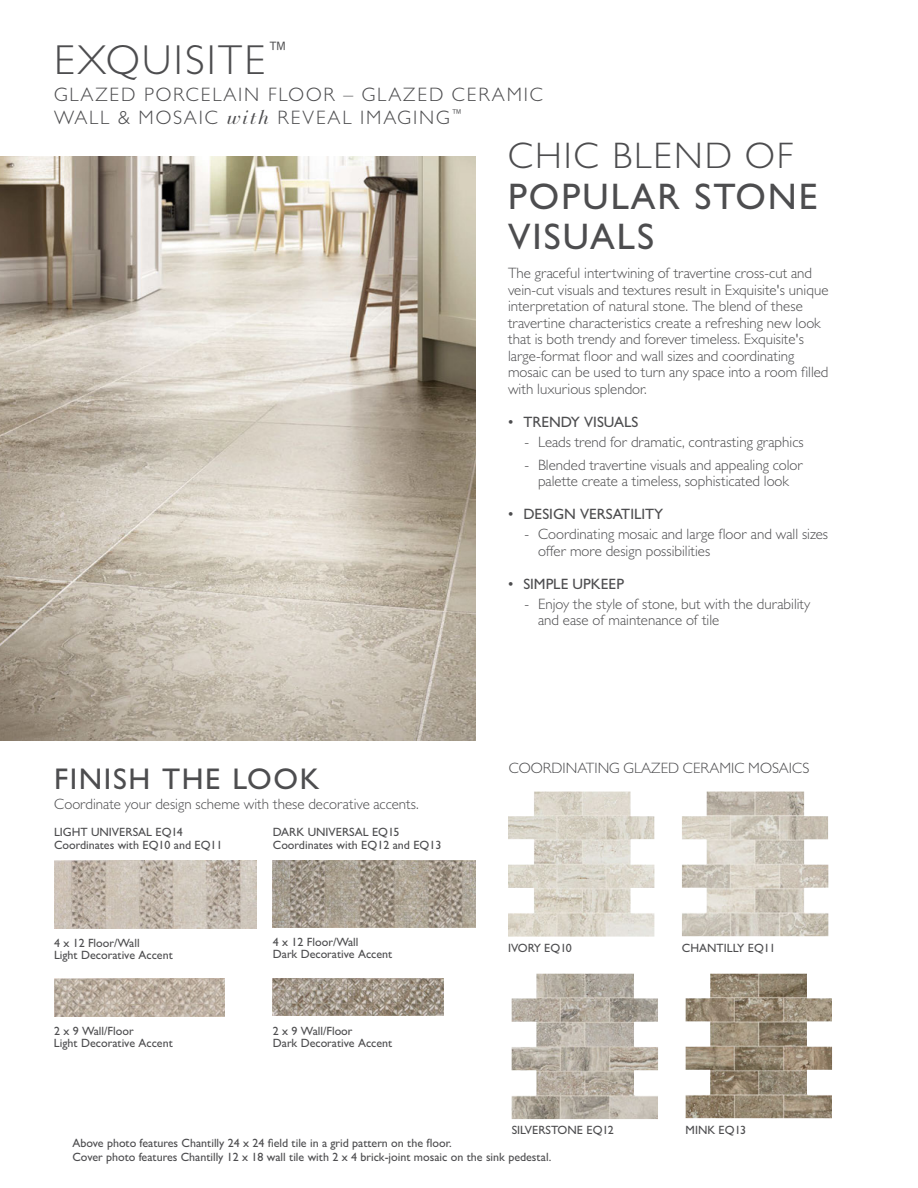
<style>
.page{position:relative;width:918px;height:1188px;background:#fff}
.page>*{position:absolute;margin:0;border:0;box-sizing:border-box;transform-origin:0 0}
.SS_Product_Name__Int{font:300 42px "Gill Sans MT Std";letter-spacing:.055em;color:#4d4d4f}
.SS_Selling_Statement{font:500 37.05px/40.2px "Gill Sans MT Std";letter-spacing:.055em;color:#4d4d4f}
.SS_Selling_Statement-2{font:300 37.05px "Gill Sans MT Std";letter-spacing:.055em;color:#4d4d4f}
.SS_Product_Name__Int-2{font:500 30px "Gill Sans MT Std";letter-spacing:.055em;color:#4d4d4f}
.SS_Product_Type__Int{font:300 19.5px/22.5px "Gill Sans MT Std";letter-spacing:.095em;color:#4d4d4f}
.SS_Romance_Copy_Thin{font:300 15px/16.5px "Gill Sans MT Std";color:#4d4d4f}
.SS_Romance_Copy_Medi{font:300 15px "Gill Sans MT Std";color:#4d4d4f}
.t1{font:500 15px "Gill Sans MT Std";color:#4d4d4f}
.SS_Swatch_Color_Head{font:300 15px "Gill Sans MT Std";color:#4d4d4f}
.SS_Swatch_Color{font:500 12px/12px "Gill Sans MT Std";color:#4d4d4f}
.SS_Photo_Caption_-_8{font:500 12px "Gill Sans MT Std";color:#4d4d4f}
.s1{font-family:"Bauer Bodoni Std";font-weight:400;font-style:italic}
</style>
<div class="page">
<img style="left:0;top:157px;width:475px;height:583px">
<img style="left:686px;top:974px;width:146px;height:144px">
<img style="left:508px;top:792px;width:146px;height:145px">
<img style="left:682px;top:792px;width:146px;height:144px">
<img style="left:512px;top:974px;width:146px;height:145px">
<img style="left:54px;top:861px;width:202px;height:67px">
<img style="left:54px;top:978px;width:170px;height:38px">
<img style="left:273px;top:861px;width:202px;height:67px">
<img style="left:273px;top:978px;width:170px;height:38px">
<p class="SS_Product_Name__Int" style="left:54px;top:34px;width:235px">EXQUISITE<sup>™</sup></p>
<p class="SS_Product_Type__Int" style="left:54px;top:83px;width:491px">GLAZED PORCELAIN FLOOR – GLAZED CERAMIC<br>WALL &amp; MOSAIC <span class="s1">with</span> REVEAL IMAGING<sup>™</sup></p>
<p class="SS_Selling_Statement-2" style="left:508px;top:134px;width:287px">CHIC BLEND OF</p>
<p class="SS_Selling_Statement" style="left:508px;top:176px;width:312px">POPULAR STONE<br>VISUALS</p>
<p class="SS_Product_Name__Int-2" style="left:54px;top:761px;width:267px">FINISH THE LOOK</p>
<p class="SS_Romance_Copy_Medi" style="left:54px;top:795px;width:366px">Coordinate your design scheme with these decorative accents.</p>
<p class="SS_Swatch_Color" style="left:54px;top:825px;width:170px;line-height:13.5px">LIGHT UNIVERSAL EQ14<br>Coordinates with EQ10 and EQ11</p>
<p class="SS_Swatch_Color" style="left:273px;top:825px;width:170px;line-height:13.5px">DARK UNIVERSAL EQ15<br>Coordinates with EQ12 and EQ13</p>
<p class="SS_Swatch_Color" style="left:54px;top:937px;width:120px">4 x 12 Floor/Wall<br>Light Decorative Accent</p>
<p class="SS_Swatch_Color" style="left:273px;top:936px;width:121px">4 x 12 Floor/Wall<br>Dark Decorative Accent</p>
<p class="SS_Swatch_Color" style="left:54px;top:1025px;width:120px">2 x 9 Wall/Floor<br>Light Decorative Accent</p>
<p class="SS_Swatch_Color" style="left:273px;top:1025px;width:121px">2 x 9 Wall/Floor<br>Dark Decorative Accent</p>
<p class="SS_Romance_Copy_Thin" style="left:508px;top:265px;width:322px">The graceful intertwining of travertine cross-cut and vein-cut visuals and textures result in Exquisite's unique interpretation of natural stone. The blend of these travertine characteristics create a refreshing new look that is both trendy and forever timeless. Exquisite's large-format floor and wall sizes and coordinating mosaic can be used to turn any space into a room filled with luxurious splendor.</p>
<p class="t1" style="left:508px;top:413px;width:132px">• TRENDY VISUALS</p>
<p class="SS_Romance_Copy_Thin" style="left:525px;top:433px;width:281px">- Leads trend for dramatic, contrasting graphics</p>
<p class="SS_Romance_Copy_Thin" style="left:525px;top:456px;width:280px;text-align:center">- Blended travertine visuals and appealing color palette create a timeless, sophisticated look</p>
<p class="t1" style="left:508px;top:505px;width:157px">• DESIGN VERSATILITY</p>
<p class="SS_Romance_Copy_Thin" style="left:538px;top:526px;width:292px;text-indent:-14px">- Coordinating mosaic and large floor and wall sizes offer more design possibilities</p>
<p class="t1" style="left:508px;top:575px;width:118px">• SIMPLE UPKEEP</p>
<p class="SS_Romance_Copy_Thin" style="left:538px;top:595px;width:274px;text-indent:-14px">- Enjoy the style of stone, but with the durability and ease of maintenance of tile</p>
<p class="SS_Swatch_Color_Head" style="left:509px;top:759px;width:302px">COORDINATING GLAZED CERAMIC MOSAICS</p>
<p class="SS_Photo_Caption_-_8" style="left:508px;top:941px;width:65px">IVORY EQ10</p>
<p class="SS_Photo_Caption_-_8" style="left:512px;top:1123px;width:104px">SILVERSTONE EQ12</p>
<p class="SS_Photo_Caption_-_8" style="left:682px;top:941px;width:95px">CHANTILLY EQ11</p>
<p class="SS_Photo_Caption_-_8" style="left:686px;top:1123px;width:62px">MINK EQ13</p>
<p class="SS_Photo_Caption_-_8" style="left:72px;top:1136px;width:381px">Above photo features Chantilly 24 x 24 field tile in a grid pattern on the floor.</p>
<p class="SS_Photo_Caption_-_8" style="left:72px;top:1150px;width:480px">Cover photo features Chantilly 12 x 18 wall tile with 2 x 4 brick-joint mosaic on the sink pedestal.</p>
</div>
